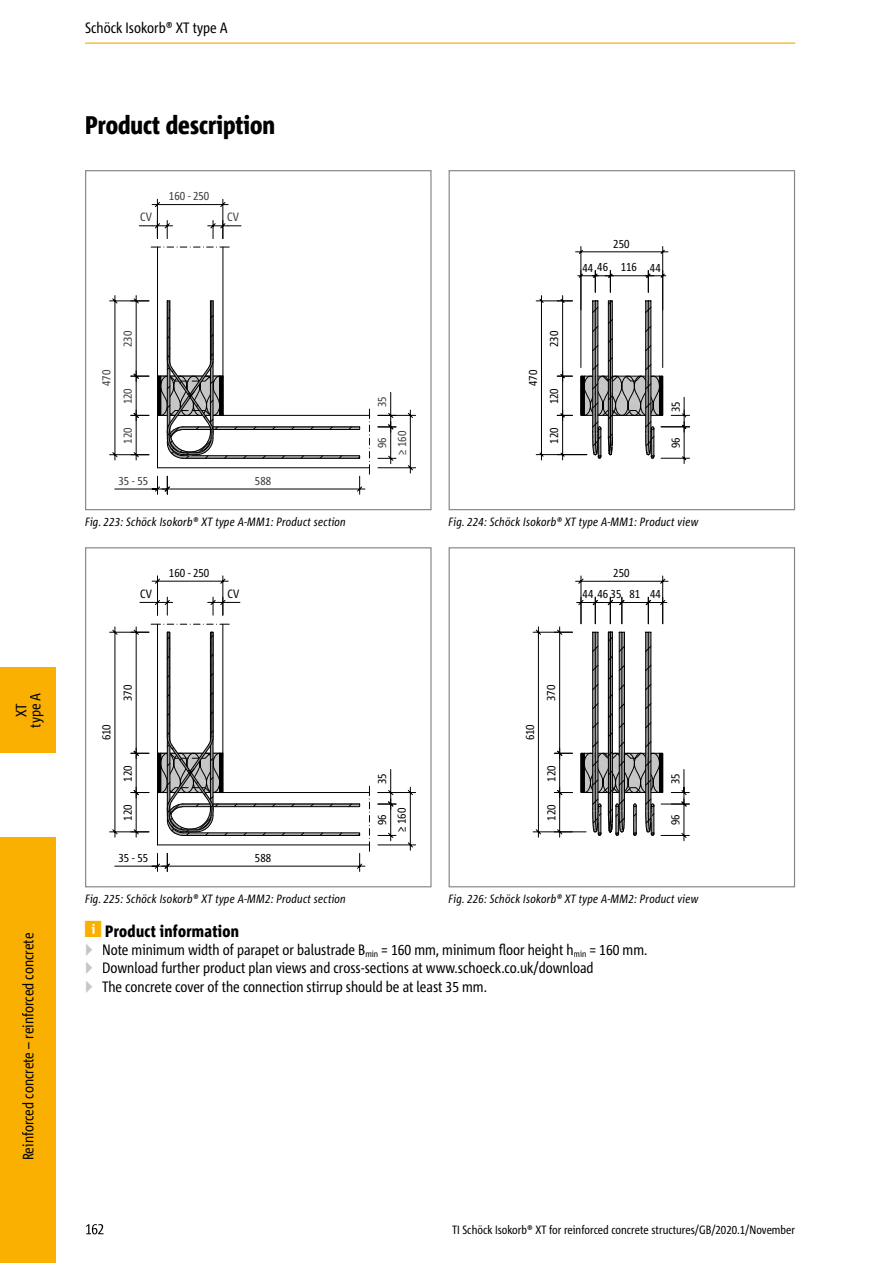
<style>
.page{position:relative;width:893px;height:1263px;background:#fff}
.page>*{position:absolute;margin:0;border:0;box-sizing:border-box;transform-origin:0 0}
.t1{font:800 condensed 25.5px "Corpid Schoeck";color:#000}
.t2{font:800 condensed 16.5px "Corpid Schoeck";letter-spacing:.02em;color:#000}
.t3{font:condensed 15px/18.1px "Corpid Schoeck";color:#000}
.t4{font:italic condensed 12px "Corpid Schoeck";letter-spacing:.02em;color:#000}
.t5{font:condensed 12px "Corpid Schoeck";color:#000}
.t6{font:condensed 12px "Corpid Schoeck";color:#3e3d3d}
.s1{color:#c6c6c6}
</style>
<div class="page">
<svg style="left:369px;top:409px;width:1px;height:65px"></svg>
<svg style="left:114px;top:488px;width:38px;height:2px"></svg>
<svg style="left:152px;top:225px;width:213px;height:270px"></svg>
<svg style="left:109px;top:295px;width:41px;height:166px"></svg>
<svg style="left:377px;top:392px;width:39px;height:82px"></svg>
<svg style="left:139px;top:199px;width:102px;height:40px"></svg>
<hr style="left:157px;top:247px;width:1px;height:168px;background:#000">
<hr style="left:157px;top:467px;width:212px;height:1px;background:#000">
<hr style="left:157px;top:415px;width:212px;height:1px;background:#000">
<hr style="left:222px;top:247px;width:1px;height:168px;background:#000">
<hr style="left:157px;top:415px;width:1px;height:53px;background:#000">
<svg style="left:158px;top:300px;width:203px;height:161px"></svg>
<div style="left:85px;top:170px;width:347px;height:340px;border:1px solid #878787"></div>
<svg style="left:536px;top:246px;width:154px;height:218px"></svg>
<div style="left:449px;top:170px;width:346px;height:340px;border:1px solid #878787"></div>
<svg style="left:369px;top:786px;width:1px;height:65px"></svg>
<svg style="left:114px;top:865px;width:38px;height:2px"></svg>
<svg style="left:152px;top:602px;width:213px;height:270px"></svg>
<svg style="left:377px;top:769px;width:39px;height:82px"></svg>
<hr style="left:157px;top:844px;width:212px;height:1px;background:#000">
<hr style="left:157px;top:792px;width:212px;height:1px;background:#000">
<hr style="left:157px;top:792px;width:1px;height:53px;background:#000">
<svg style="left:140px;top:575px;width:100px;height:41px"></svg>
<svg style="left:109px;top:624px;width:252px;height:214px"></svg>
<div style="left:85px;top:547px;width:347px;height:340px;border:1px solid #878787"></div>
<svg style="left:533px;top:575px;width:157px;height:267px"></svg>
<div style="left:449px;top:547px;width:346px;height:340px;border:1px solid #878787"></div>
<div style="left:0;top:837px;width:55px;height:426px;background:#f9b000"></div>
<div style="left:0;top:668px;width:55px;height:85px;background:#f9b000"></div>
<hr style="left:85px;top:43px;width:710px;height:1px;background:#f9b000">
<svg style="left:86px;top:1224px;width:18px;height:10px"></svg>
<p class="t3" style="left:14px;top:728px;width:37px;line-height:14.1px;text-align:center;rotate:-90deg">XT type A</p>
<p class="t3" style="left:19px;top:1160px;width:229px;rotate:-90deg">Reinforced concrete – reinforced concrete</p>
<p class="t3" style="left:85px;top:18px;width:144px">Schöck Isokorb® XT type A</p>
<h1 class="t1" style="left:85px;top:109px;width:191px">Product description</h1>
<p class="t6" style="left:169px;top:188px;width:42px">160 - 250</p>
<p class="t6" style="left:140px;top:209px;width:13px">CV</p>
<p class="t6" style="left:227px;top:209px;width:13px">CV</p>
<p class="t6" style="left:120px;top:347px;width:18px;rotate:-90deg">230</p>
<p class="t6" style="left:99px;top:386px;width:18px;rotate:-90deg">470</p>
<p class="t6" style="left:120px;top:404px;width:18px;rotate:-90deg">120</p>
<p class="t6" style="left:120px;top:444px;width:18px;rotate:-90deg">120</p>
<p class="t6" style="left:394px;top:455px;width:26px;rotate:-90deg">≥ 160</p>
<p class="t6" style="left:375px;top:407px;width:12px;rotate:-90deg">35</p>
<p class="t6" style="left:375px;top:448px;width:12px;rotate:-90deg">96</p>
<p class="t6" style="left:119px;top:473px;width:31px">35 - 55</p>
<p class="t6" style="left:255px;top:473px;width:18px">588</p>
<p class="t5" style="left:525px;top:386px;width:18px;rotate:-90deg">470</p>
<p class="t5" style="left:546px;top:347px;width:18px;rotate:-90deg">230</p>
<p class="t5" style="left:546px;top:404px;width:18px;rotate:-90deg">120</p>
<p class="t5" style="left:546px;top:444px;width:18px;rotate:-90deg">120</p>
<p class="t5" style="left:613px;top:236px;width:18px">250</p>
<p class="t5" style="left:582px;top:260px;width:80px">44 46 116 44</p>
<p class="t5" style="left:668px;top:412px;width:12px;rotate:-90deg">35</p>
<p class="t5" style="left:668px;top:448px;width:12px;rotate:-90deg">96</p>
<p class="t4" style="left:85px;top:514px;width:262px">Fig. 223: Schöck Isokorb® XT type A-MM1: Product section</p>
<p class="t4" style="left:449px;top:514px;width:251px">Fig. 224: Schöck Isokorb® XT type A-MM1: Product view</p>
<p class="t5" style="left:169px;top:565px;width:42px">160 - 250</p>
<p class="t5" style="left:140px;top:587px;width:13px">CV</p>
<p class="t5" style="left:227px;top:586px;width:13px">CV</p>
<p class="t5" style="left:99px;top:740px;width:18px;rotate:-90deg">610</p>
<p class="t5" style="left:120px;top:701px;width:18px;rotate:-90deg">370</p>
<p class="t5" style="left:120px;top:781px;width:18px;rotate:-90deg">120</p>
<p class="t5" style="left:120px;top:821px;width:18px;rotate:-90deg">120</p>
<p class="t5" style="left:394px;top:832px;width:26px;rotate:-90deg">≥ 160</p>
<p class="t5" style="left:375px;top:784px;width:12px;rotate:-90deg">35</p>
<p class="t5" style="left:375px;top:825px;width:12px;rotate:-90deg">96</p>
<p class="t5" style="left:119px;top:850px;width:31px">35 - 55</p>
<p class="t5" style="left:255px;top:850px;width:18px">588</p>
<p class="t5" style="left:613px;top:565px;width:18px">250</p>
<p class="t5" style="left:583px;top:586px;width:59px">44 46 35 81</p>
<p class="t5" style="left:650px;top:586px;width:12px">44</p>
<p class="t5" style="left:522px;top:740px;width:18px;rotate:-90deg">610</p>
<p class="t5" style="left:543px;top:701px;width:18px;rotate:-90deg">370</p>
<p class="t5" style="left:544px;top:781px;width:18px;rotate:-90deg">120</p>
<p class="t5" style="left:544px;top:821px;width:18px;rotate:-90deg">120</p>
<p class="t5" style="left:668px;top:784px;width:12px;rotate:-90deg">35</p>
<p class="t5" style="left:668px;top:825px;width:12px;rotate:-90deg">96</p>
<p class="t4" style="left:85px;top:891px;width:262px">Fig. 225: Schöck Isokorb® XT type A-MM2: Product section</p>
<p class="t4" style="left:449px;top:891px;width:251px">Fig. 226: Schöck Isokorb® XT type A-MM2: Product view</p>
<p class="t2" style="left:105px;top:921px;width:135px">Product information</p>
<p class="t3" style="left:85px;top:941px;width:564px"><span class="s1">▶</span> Note minimum width of parapet or balustrade B<sub>min</sub> = 160 mm, minimum oor height h<sub>min</sub> = 160 mm. <span class="s1">▶</span> Download further product plan views and cross-sections at www.schoeck.co.uk/download<br><span class="s1">▶</span> The concrete cover of the connection stirrup should be at least 35 mm.</p>
<p class="t5" style="left:452px;top:1222px;width:345px">TI Schöck Isokorb® XT for reinforced concrete structures/GB/2020.1/November</p>
</div>
